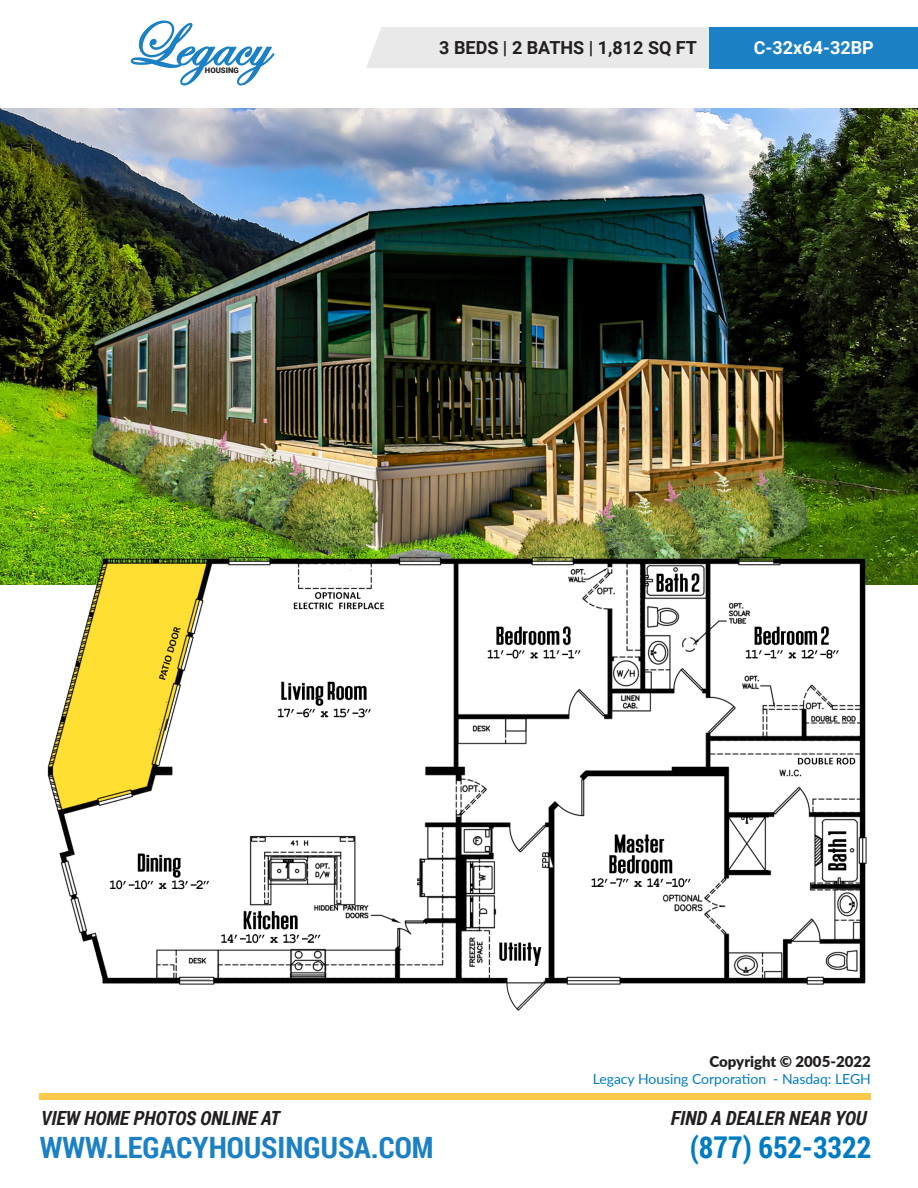
<style>
.page{position:relative;width:918px;height:1188px;background:#fff}
.page>*{position:absolute;margin:0;border:0;box-sizing:border-box;transform-origin:0 0}
.t1{font:700 30px "Roboto Condensed";color:#007cc2}
.t2{font:700 29.4px "Roboto Condensed";color:#1b80c4}
.t3{font:italic 700 19.5px "Roboto Condensed";color:#231f20}
.t4{font:700 18px "Roboto";color:#231f20}
.t5{font:700 18px "Roboto";color:#fff}
.t6{font:900 15px "Lato";color:#231f20}
.t7{font:13.95px "Lato";color:#007cc2}
.t8{font:900 7.8px "Roboto";color:#231f20}
</style>
<div class="page">
<div style="left:40px;top:1093px;width:831px;height:7px;background:#fec94a"></div>
<svg style="left:131px;top:21px;width:143px;height:65px"></svg>
<div style="left:366px;top:27px;width:344px;height:41px;background:#e9e9e9"></div>
<div style="left:710px;top:27px;width:208px;height:41px;background:#1b80c4"></div>
<img style="left:0;top:108px;width:918px;height:476px">
<img style="left:31px;top:513px;width:849px;height:498px">
<p class="t8" style="left:205px;top:65px;width:36px">HOUSING</p>
<p class="t4" style="left:439px;top:35px;width:259px">3 BEDS | 2 BATHS | 1,812 SQ FT</p>
<p class="t5" style="left:754px;top:35px;width:121px">C-32x64-32BP</p>
<p class="t3" style="left:41px;top:1105px;width:240px">VIEW HOME PHOTOS ONLINE AT</p>
<p class="t6" style="left:709px;top:1050px;width:163px">Copyright © 2005-2022</p>
<p class="t7" style="left:593px;top:1069px;width:280px">Legacy Housing Corporation - Nasdaq: LEGH</p>
<p class="t3" style="left:671px;top:1105px;width:197px">FIND A DEALER NEAR YOU</p>
<h2 class="t2" style="left:40px;top:1127px;width:395px">WWW.LEGACYHOUSINGUSA.COM</h2>
<h1 class="t1" style="left:690px;top:1126px;width:183px">(877) 652-3322</h1>
</div>
